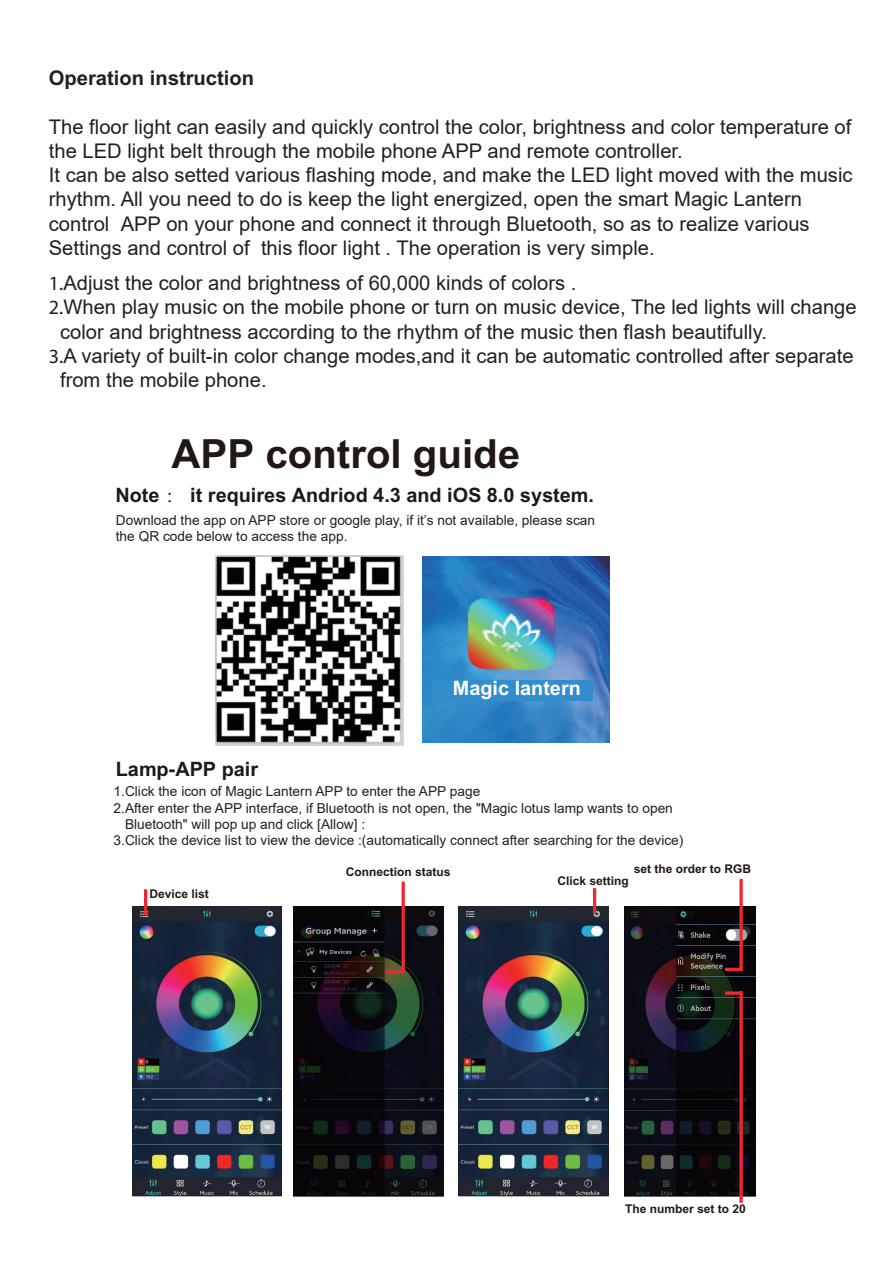
<style>
.page{position:relative;width:893px;height:1263px;background:#fff}
.page>*{position:absolute;margin:0;border:0;box-sizing:border-box;transform-origin:0 0}
.t1{font:700 40.2px "Arial";color:#211814}
.t2{font:20.25px/24.3px "Arial";color:#231f20}
.t3{font:700 20.25px "Arial";color:#231f20}
.t4{font:700 19.8px "Arial";color:#211814}
.t5{font:700 19.8px "Arial";color:#fff}
.t6{font:13.65px/16.5px "Arial";color:#231f20}
.t7{font:700 12px "Arial";color:#211814}
.s1{font-family:"Myriad Pro"}
.s2{font-family:"Adobe Song Std";font-weight:300}
</style>
<div class="page">
<img style="left:132px;top:906px;width:150px;height:290px">
<img style="left:459px;top:906px;width:150px;height:290px">
<img style="left:624px;top:906px;width:131px;height:290px">
<img style="left:293px;top:906px;width:150px;height:290px">
<img style="left:215px;top:555px;width:189px;height:190px">
<img style="left:423px;top:557px;width:187px;height:185px">
<hr style="left:144px;top:889px;width:3px;height:26px;background:#ee2832">
<svg style="left:386px;top:970px;width:16px;height:4px"></svg>
<hr style="left:402px;top:881px;width:3px;height:93px;background:#ee2832">
<svg style="left:739px;top:879px;width:4px;height:92px"></svg>
<svg style="left:739px;top:991px;width:4px;height:212px"></svg>
<hr style="left:593px;top:888px;width:3px;height:26px;background:#ee2832">
<hr style="left:725px;top:968px;width:16px;height:3px;background:#ee2832">
<svg style="left:725px;top:991px;width:16px;height:4px"></svg>
<div style="left:433px;top:679px;width:160px;height:21px;background:#338dcc"></div>
<p class="t3" style="left:49px;top:66px;width:207px">Operation instruction</p>
<p class="t2" style="left:49px;top:114px;width:805px">The floor light can easily and quickly control the color, brightness and color temperature of the LED light belt through the mobile phone APP and remote controller.<br>It can be also setted various flashing mode, and make the LED light moved with the music rhythm. All you need to do is keep the light energized, open the smart Magic Lantern control APP on your phone and connect it through Bluetooth, so as to realize various Settings and control of this floor light . The operation is very simple.</p>
<p class="t2" style="left:49px;top:271px;width:529px"><span class="s1">1.</span>Adjust the color and brightness of 60,000 kinds of colors .</p>
<p class="t2" style="left:49px;top:295px;width:809px"><span class="s1">2.</span>When play music on the mobile phone or turn on music device, The led lights will change</p>
<p class="t2" style="left:60px;top:319px;width:708px">color and brightness according to the rhythm of the music then flash beautifully.</p>
<p class="t2" style="left:49px;top:343px;width:806px"><span class="s1">3.</span>A variety of built-in color change modes,and it can be automatic controlled after separate</p>
<p class="t2" style="left:60px;top:368px;width:208px">from the mobile phone.</p>
<h1 class="t1" style="left:172px;top:430px;width:350px">APP control guide</h1>
<p class="t4" style="left:115px;top:483px;width:480px">Note <span class="s2">：</span> it requires Andriod 4.3 and iOS 8.0 system.</p>
<p class="t6" style="left:116px;top:511px;width:481px">Download the app on APP store or google play, if it’s not available, please scan the QR code below to access the app.</p>
<p class="t5" style="left:453px;top:677px;width:129px">Magic lantern</p>
<p class="t4" style="left:116px;top:757px;width:144px">Lamp-APP pair</p>
<p class="t6" style="left:114px;top:783px;width:368px">1.Click the icon of Magic Lantern APP to enter the APP page</p>
<p class="t6" style="left:114px;top:799px;width:561px">2.After enter the APP interface, if Bluetooth is not open, the "Magic lotus lamp wants to open</p>
<p class="t6" style="left:125px;top:816px;width:242px">Bluetooth" will pop up and click [Allow] :</p>
<p class="t6" style="left:114px;top:832px;width:571px">3.Click the device list to view the device :(automatically connect after searching for the device)</p>
<p class="t7" style="left:149px;top:886px;width:61px">Device list</p>
<p class="t7" style="left:346px;top:865px;width:106px">Connection status</p>
<p class="t7" style="left:634px;top:861px;width:119px">set the order to RGB</p>
<p class="t7" style="left:557px;top:874px;width:73px">Click setting</p>
<p class="t7" style="left:625px;top:1202px;width:122px">The number set to 20</p>
</div>
